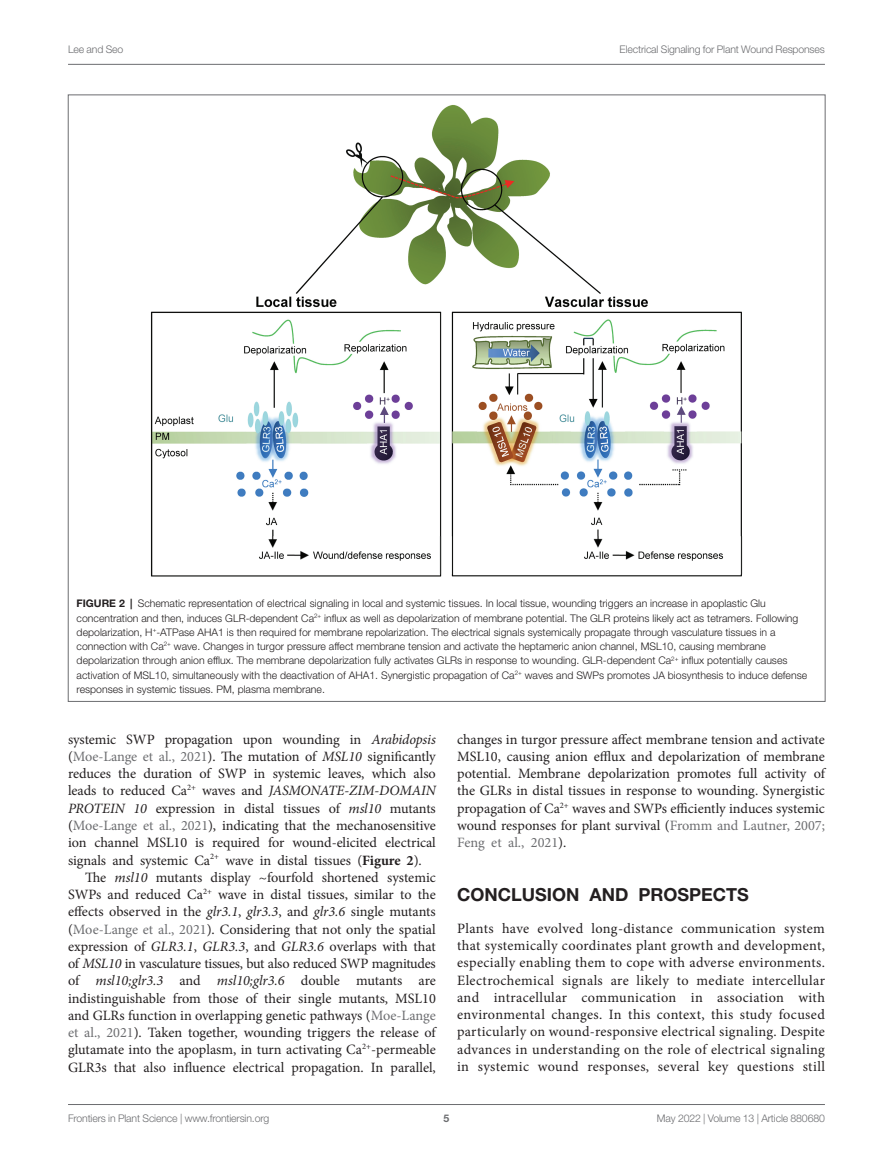
<style>
.page{position:relative;width:893px;height:1170px;background:#fff}
.page>*{position:absolute;margin:0;border:0;box-sizing:border-box;transform-origin:0 0}
.HEAD_1{font:700 18px "Helvetica Neue LT Std";color:#231f20}
.TEXT{font:14.25px/17.2px "Minion Pro";color:#231f20;text-align:justify}
.TEXT_FLUSH{font:14.25px/17.2px "Minion Pro";letter-spacing:.01em;color:#231f20;text-align:justify}
.FIG_LEG{font:300 10.5px/14.2px "Helvetica Neue LT Std";color:#231f20}
.t1{font:300 10.5px "Helvetica Neue LT Std";letter-spacing:-.015em;color:#6c6d70}
.t2{font:700 10.5px "Helvetica Neue LT Std";color:#6c6d70}
.s1{font-weight:700}
.s2{font-style:italic}
.s3{color:#6c6d70}
</style>
<div class="page">
<hr style="left:68px;top:64px;width:757px;height:1px;background:#6c6d70">
<hr style="left:68px;top:1104px;width:757px;height:1px;background:#6c6d70">
<img style="left:150px;top:105px;width:593px;height:472px">
<p class="t1" style="left:68px;top:42px;width:57px">Lee and Seo</p>
<p class="t1" style="left:620px;top:42px;width:207px">Electrical Signaling for Plant Wound Responses</p>
<p class="FIG_LEG" style="left:77px;top:596px;width:732px"><span class="s1">FIGURE 2 |</span> Schematic representation of electrical signaling in local and systemic tissues. In local tissue, wounding triggers an increase in apoplastic Glu concentration and then, induces GLR-dependent Ca<sup>2+</sup> influx as well as depolarization of membrane potential. The GLR proteins likely act as tetramers. Following depolarization, H<sup>+</sup>-ATPase AHA1 is then required for membrane repolarization. The electrical signals systemically propagate through vasculature tissues in a connection with Ca<sup>2+</sup> wave. Changes in turgor pressure affect membrane tension and activate the heptameric anion channel, MSL10, causing membrane depolarization through anion efflux. The membrane depolarization fully activates GLRs in response to wounding. GLR-dependent Ca<sup>2+</sup> influx potentially causes activation of MSL10, simultaneously with the deactivation of AHA1. Synergistic propagation of Ca<sup>2+</sup> waves and SWPs promotes JA biosynthesis to induce defense responses in systemic tissues. PM, plasma membrane.</p>
<p class="TEXT_FLUSH" style="left:68px;top:730px;width:369px">systemic SWP propagation upon wounding in <span class="s2">Arabidopsis </span>(<span class="s3">Moe-Lange et al., 2021</span>). The mutation of <span class="s2">MSL10</span> significantly reduces the duration of SWP in systemic leaves, which also leads to reduced Ca<sup>2+</sup> waves and <span class="s2">JASMONATE-ZIM-DOMAIN PROTEIN 10</span> expression in distal tissues of <span class="s2">msl10</span> mutants (<span class="s3">Moe-Lange et al., 2021</span>), indicating that the mechanosensitive ion channel MSL10 is required for wound-elicited electrical signals and systemic Ca<sup>2+</sup> wave in distal tissues (<span class="s1">Figure 2</span>).</p>
<p class="TEXT" style="left:68px;top:868px;width:369px;text-indent:17px">The <span class="s2">msl10</span> mutants display ~fourfold shortened systemic SWPs and reduced Ca<sup>2+</sup> wave in distal tissues, similar to the effects observed in the <span class="s2">glr3.1</span>, <span class="s2">glr3.3</span>, and <span class="s2">glr3.6</span> single mutants (<span class="s3">Moe-Lange et al., 2021</span>). Considering that not only the spatial expression of <span class="s2">GLR3.1</span>, <span class="s2">GLR3.3</span>, and <span class="s2">GLR3.6</span> overlaps with that of <span class="s2">MSL10</span> in vasculature tissues, but also reduced SWP magnitudes of <span class="s2">msl10;glr3.3</span> and <span class="s2">msl10;glr3.6</span> double mutants are indistinguishable from those of their single mutants, MSL10 and GLRs function in overlapping genetic pathways (<span class="s3">Moe-Lange et al., 2021</span>). Taken together, wounding triggers the release of glutamate into the apoplasm, in turn activating Ca<sup>2+</sup>-permeable GLR3s that also influence electrical propagation. In parallel,</p>
<p class="TEXT" style="left:457px;top:730px;width:369px">changes in turgor pressure affect membrane tension and activate MSL10, causing anion efflux and depolarization of membrane potential. Membrane depolarization promotes full activity of the GLRs in distal tissues in response to wounding. Synergistic propagation of Ca<sup>2+</sup> waves and SWPs efficiently induces systemic wound responses for plant survival (<span class="s3">Fromm and Lautner, 2007; Feng et al., 2021</span>).</p>
<p class="HEAD_1" style="left:457px;top:883px;width:293px">CONCLUSION AND PROSPECTS</p>
<p class="TEXT_FLUSH" style="left:457px;top:919px;width:369px">Plants have evolved long-distance communication system that systemically coordinates plant growth and development, especially enabling them to cope with adverse environments.<br>Electrochemical signals are likely to mediate intercellular and intracellular communication in association with environmental changes. In this context, this study focused particularly on wound-responsive electrical signaling. Despite advances in understanding on the role of electrical signaling in systemic wound responses, several key questions still</p>
<p class="t1" style="left:68px;top:1111px;width:203px">Frontiers in Plant Science | www.frontiersin.org</p>
<p class="t2" style="left:444px;top:1111px;width:7px">5</p>
<p class="t1" style="left:657px;top:1111px;width:169px">May 2022 | Volume 13 | Article 880680</p>
</div>
